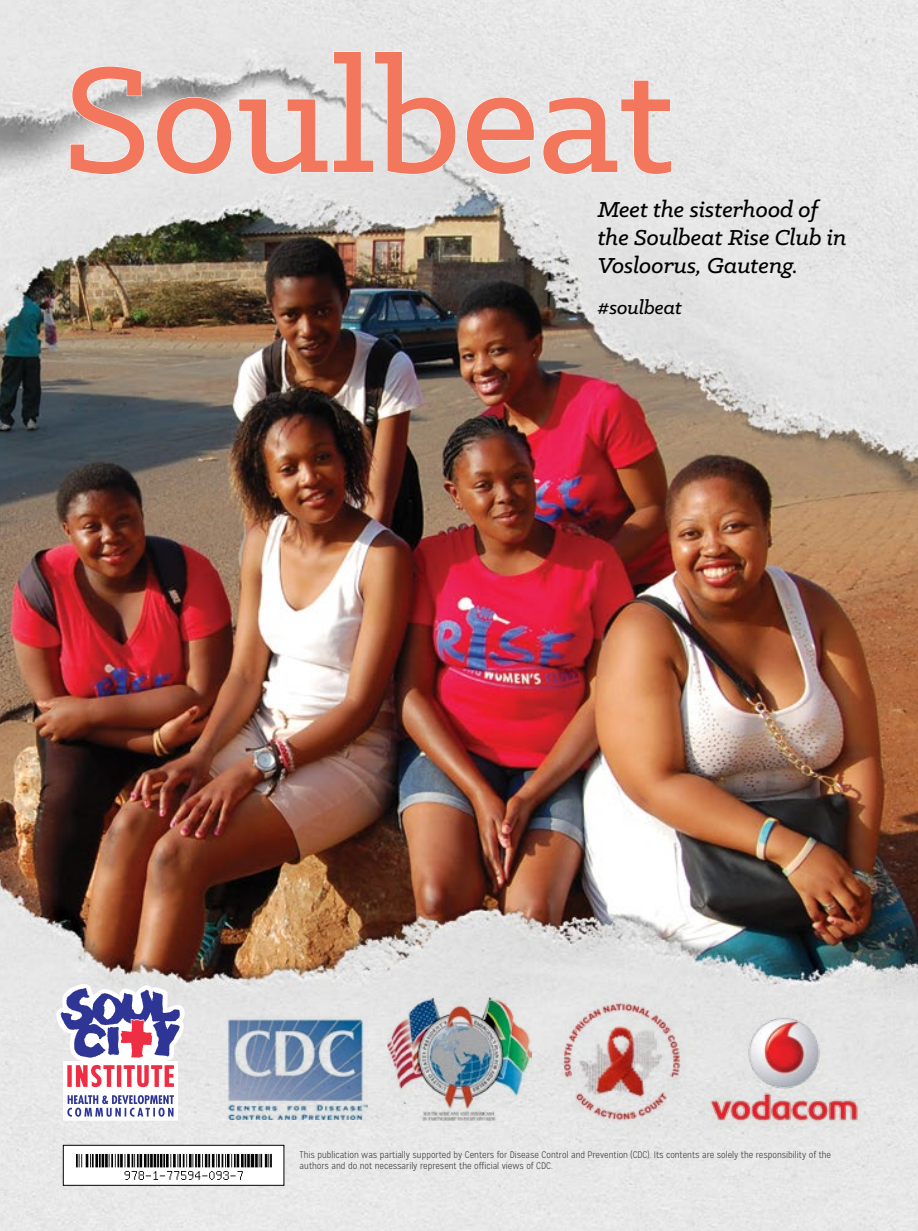
<style>
.page{position:relative;width:918px;height:1231px;background:#fff}
.page>*{position:absolute;margin:0;border:0;box-sizing:border-box;transform-origin:0 0}
.t1{font:500 169.75px "Klinic Slab";color:#f3775d}
.t2{font:italic 500 24.5px/28px "Klinic Slab";color:#000}
.t3{font:italic 500 21px "Klinic Slab";color:#000}
.t4{font:300 9.62px/11.5px "Mission Gothic";color:#414042}
</style>
<div class="page">
<img style="left:0;top:0;width:918px;height:1230px">
<svg style="left:70px;top:66px;width:75px;height:109px;background:#d9d9d9"></svg>
<svg style="left:156px;top:97px;width:76px;height:78px;background:#e3e3e3"></svg>
<svg style="left:238px;top:51px;width:218px;height:124px;background:#e1e1e1"></svg>
<svg style="left:466px;top:97px;width:69px;height:78px;background:#e6e6e6"></svg>
<svg style="left:542px;top:80px;width:130px;height:95px;background:#e7e7e7"></svg>
<svg style="left:386px;top:994px;width:146px;height:137px;background:#e3e3e3"></svg>
<img style="left:387px;top:996px;width:144px;height:123px">
<svg style="left:56px;top:983px;width:129px;height:137px"></svg>
<div style="left:553px;top:991px;width:139px;height:140px;background:#e4e4e4"></div>
<img style="left:559px;top:1000px;width:131px;height:130px">
<div style="left:223px;top:1012px;width:146px;height:112px;background:linear-gradient(to right,#e7e6e6,#e7e7e7)"></div>
<img style="left:227px;top:1015px;width:140px;height:104px">
<img style="left:65px;top:1146px;width:217px;height:37px">
<div style="left:63px;top:1144px;width:221px;height:41px;border:1px solid #000"></div>
<img style="left:703px;top:1007px;width:162px;height:122px">
<h1 class="t1" style="left:63px;top:10px;width:612px">Soulbeat</h1>
<h2 class="t2" style="left:598px;top:195px;width:250px">Meet the sisterhood of the Soulbeat Rise Club in<br>Vosloorus, Gauteng.</h2>
<h3 class="t3" style="left:597px;top:293px;width:86px">#soulbeat</h3>
<p class="t4" style="left:300px;top:1148px;width:533px">This publication was partially supported by Centers for Disease Control and Prevention (CDC). Its contents are solely the responsibility of the authors and do not necessarily represent the official views of CDC.</p>
</div>
